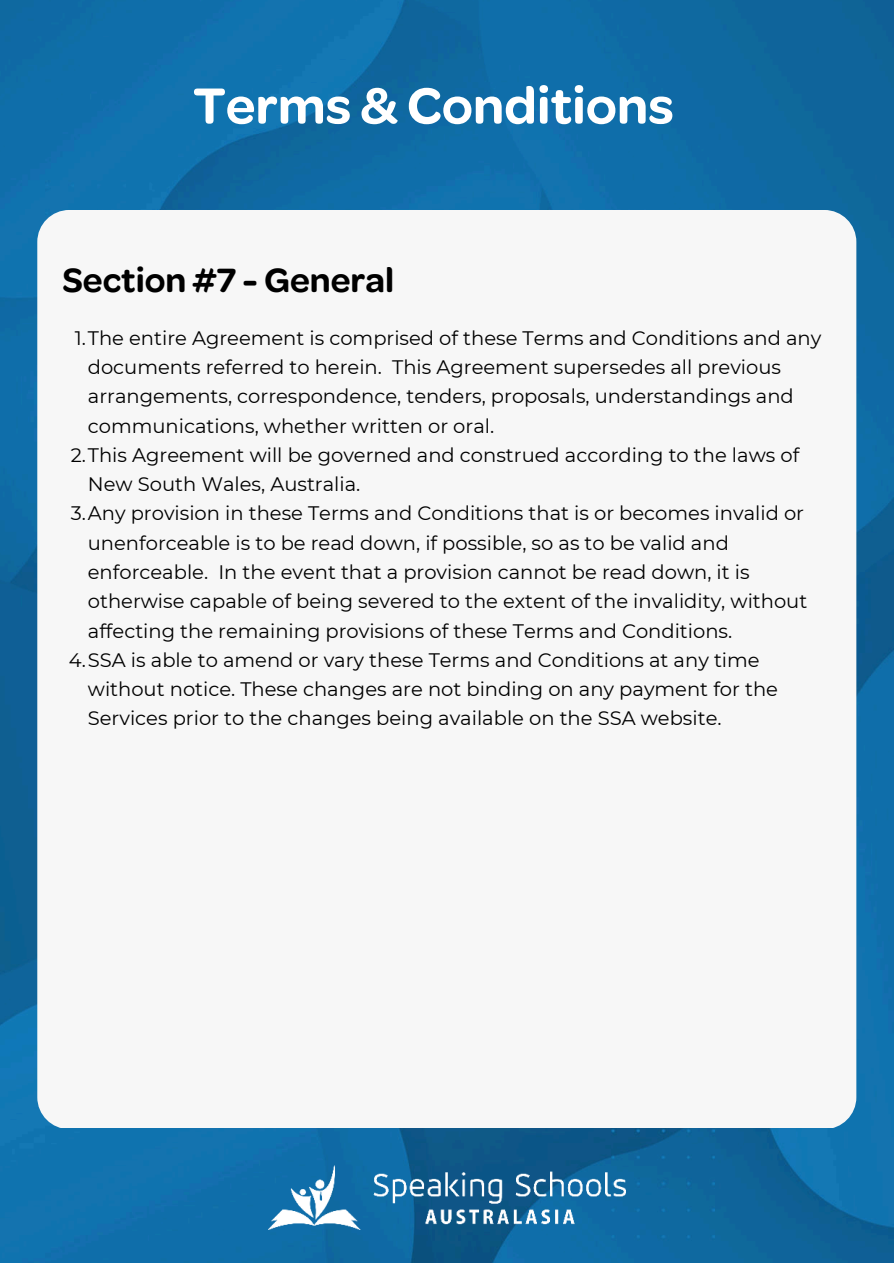
<style>
.page{position:relative;width:894px;height:1264px;background:#fff}
.page>*{position:absolute;margin:0;border:0;box-sizing:border-box;transform-origin:0 0}
.t1{font:600 54px "Omnes";color:#fff}
.t2{font:600 36px "Omnes";color:#000}
.t3{font:19.5px "Montserrat";color:#000}
</style>
<div class="page">
<img style="left:0;top:1px;width:893px;height:1261px">
<img style="left:268px;top:1165px;width:356px;height:64px">
<div style="left:37px;top:210px;width:819px;height:917px;background:#f7f7f7;border-radius:32px"></div>
<h1 class="t1" style="left:193px;top:68px;width:482px">Terms &amp; Conditions</h1>
<h2 class="t2" style="left:62px;top:255px;width:333px">Section #7 - General</h2>
<p class="t3" style="left:75px;top:324px;width:748px">1.The entire Agreement is comprised of these Terms and Conditions and any</p>
<p class="t3" style="left:88px;top:354px;width:694px">documents referred to herein. This Agreement supersedes all previous</p>
<p class="t3" style="left:88px;top:383px;width:707px">arrangements, correspondence, tenders, proposals, understandings and</p>
<p class="t3" style="left:88px;top:412px;width:408px">communications, whether written or oral.</p>
<p class="t3" style="left:71px;top:441px;width:730px">2.This Agreement will be governed and construed according to the laws of</p>
<p class="t3" style="left:88px;top:471px;width:274px">New South Wales, Australia.</p>
<p class="t3" style="left:71px;top:500px;width:734px">3.Any provision in these Terms and Conditions that is or becomes invalid or</p>
<p class="t3" style="left:88px;top:529px;width:642px">unenforceable is to be read down, if possible, so as to be valid and</p>
<p class="t3" style="left:88px;top:558px;width:663px">enforceable. In the event that a provision cannot be read down, it is</p>
<p class="t3" style="left:88px;top:588px;width:720px">otherwise capable of being severed to the extent of the invalidity, without</p>
<p class="t3" style="left:88px;top:617px;width:645px">affecting the remaining provisions of these Terms and Conditions.</p>
<p class="t3" style="left:69px;top:646px;width:692px">4.SSA is able to amend or vary these Terms and Conditions at any time</p>
<p class="t3" style="left:88px;top:675px;width:691px">without notice. These changes are not binding on any payment for the</p>
<p class="t3" style="left:88px;top:705px;width:635px">Services prior to the changes being available on the SSA website.</p>
</div>
